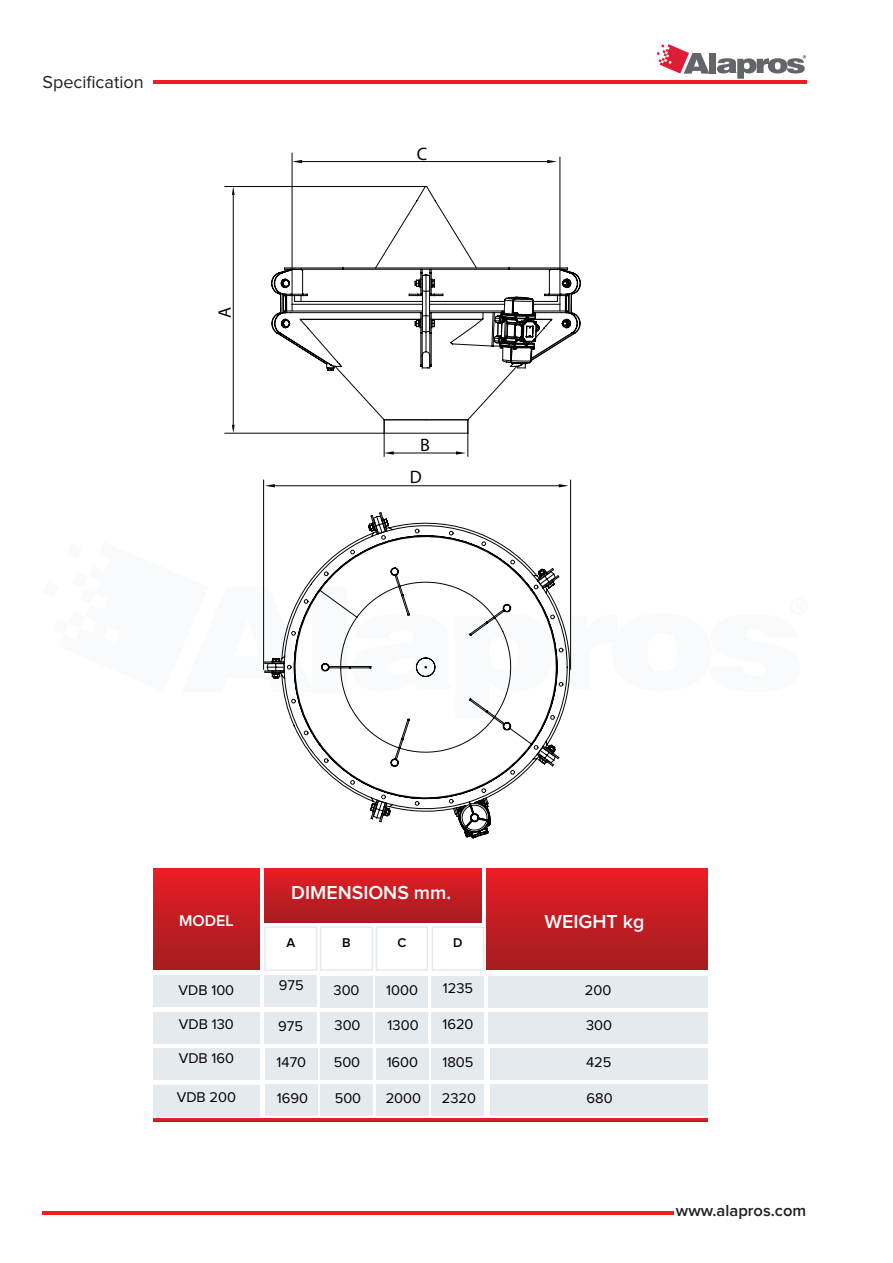
<style>
.page{position:relative;width:893px;height:1263px;background:#fff}
.page>*{position:absolute;margin:0;border:0;box-sizing:border-box;transform-origin:0 0}
.t1{font:600 19.5px "Proxima Nova";color:#fff}
.t2{font:18px "Proxima Nova";color:#231f20}
.t3{font:18px/31.7px "Myriad Pro";color:#040503;text-align:center}
.t4{font:600 16.5px "Proxima Nova";color:#231f20}
.t5{font:600 16.05px "Proxima Nova";color:#fff}
.t6{font:14.55px "Proxima Nova";color:#000}
.t7{font:600 13.2px "Proxima Nova";color:#000}
</style>
<div class="page">
<hr style="left:43px;top:1211px;width:631px;height:4px;background:#ee1d23">
<svg style="left:657px;top:44px;width:52px;height:30px"></svg>
<div style="left:709px;top:53px;width:7px;height:21px;background:#62656a"></div>
<svg style="left:717px;top:55px;width:89px;height:24px"></svg>
<hr style="left:153px;top:80px;width:653px;height:4px;background:#ee1d23">
<div style="left:153px;top:868px;width:107px;height:102px;background:linear-gradient(to bottom,#ea1d24,#a21d21)"></div>
<div style="left:153px;top:975px;width:107px;height:32px;background:#e5eaef"></div>
<div style="left:153px;top:1048px;width:107px;height:31px;background:#e5eaef"></div>
<div style="left:153px;top:1012px;width:107px;height:32px;background:#e5eaef"></div>
<div style="left:153px;top:1085px;width:107px;height:31px;background:#e5eaef"></div>
<div style="left:265px;top:868px;width:216px;height:54px;background:linear-gradient(to bottom,#ea1d24,#a41d21)"></div>
<div style="left:486px;top:868px;width:221px;height:102px;background:linear-gradient(to bottom,#ea1d24,#a21d21)"></div>
<svg style="left:153px;top:1119px;width:554px;height:3px;background:#ce1d22"></svg>
<div style="left:264px;top:975px;width:53px;height:32px;background:#e5eaef"></div>
<div style="left:264px;top:1012px;width:53px;height:32px;background:#e5eaef"></div>
<div style="left:264px;top:926px;width:53px;height:45px;border:1px solid #e5eaef"></div>
<div style="left:432px;top:976px;width:52px;height:31px;background:#e5eaef"></div>
<div style="left:432px;top:1012px;width:52px;height:32px;background:#e5eaef"></div>
<div style="left:432px;top:926px;width:52px;height:45px;border:1px solid #e5eaef"></div>
<div style="left:375px;top:976px;width:53px;height:31px;background:#e5eaef"></div>
<div style="left:320px;top:1048px;width:53px;height:32px;background:#e5eaef"></div>
<div style="left:431px;top:1048px;width:53px;height:32px;background:#e5eaef"></div>
<div style="left:490px;top:1048px;width:217px;height:32px;background:#e5eaef"></div>
<div style="left:488px;top:976px;width:219px;height:31px;background:#e5eaef"></div>
<div style="left:320px;top:976px;width:52px;height:31px;background:#e5eaef"></div>
<div style="left:265px;top:1048px;width:52px;height:32px;background:#e5eaef"></div>
<div style="left:376px;top:1048px;width:52px;height:32px;background:#e5eaef"></div>
<div style="left:375px;top:1012px;width:53px;height:32px;background:#e5eaef"></div>
<div style="left:320px;top:1084px;width:53px;height:32px;background:#e5eaef"></div>
<div style="left:431px;top:1084px;width:53px;height:32px;background:#e5eaef"></div>
<div style="left:490px;top:1084px;width:217px;height:32px;background:#e5eaef"></div>
<div style="left:488px;top:1012px;width:219px;height:32px;background:#e5eaef"></div>
<div style="left:320px;top:1012px;width:52px;height:32px;background:#e5eaef"></div>
<div style="left:265px;top:1084px;width:52px;height:32px;background:#e5eaef"></div>
<div style="left:376px;top:1084px;width:52px;height:32px;background:#e5eaef"></div>
<div style="left:376px;top:926px;width:52px;height:45px;border:1px solid #e5eaef"></div>
<div style="left:320px;top:926px;width:53px;height:45px;border:1px solid #e5eaef"></div>
<svg style="left:559px;top:274px;width:22px;height:63px"></svg>
<svg style="left:554px;top:280px;width:16px;height:208px"></svg>
<svg style="left:465px;top:516px;width:107px;height:322px"></svg>
<svg style="left:224px;top:186px;width:330px;height:648px"></svg>
<svg style="left:232px;top:187px;width:3px;height:8px"></svg>
<svg style="left:232px;top:425px;width:3px;height:8px"></svg>
<hr style="left:384px;top:420px;width:1px;height:36px;background:#040503">
<hr style="left:467px;top:420px;width:1px;height:36px;background:#040503">
<svg style="left:265px;top:484px;width:10px;height:3px"></svg>
<svg style="left:384px;top:451px;width:10px;height:4px"></svg>
<svg style="left:456px;top:451px;width:10px;height:4px"></svg>
<svg style="left:559px;top:484px;width:10px;height:3px"></svg>
<hr style="left:272px;top:485px;width:288px;height:1px;background:#040503">
<svg style="left:293px;top:160px;width:9px;height:3px"></svg>
<svg style="left:547px;top:160px;width:10px;height:3px"></svg>
<hr style="left:297px;top:161px;width:250px;height:1px;background:#040503">
<hr style="left:394px;top:453px;width:65px;height:1px;background:#040503">
<hr style="left:263px;top:480px;width:1px;height:189px;background:#040503">
<hr style="left:570px;top:480px;width:1px;height:189px;background:#040503">
<hr style="left:560px;top:157px;width:1px;height:146px;background:#040503">
<hr style="left:292px;top:153px;width:1px;height:151px;background:#040503">
<p class="t2" style="left:43px;top:74px;width:103px">Specification</p>
<p class="t3" style="left:209px;top:318px;width:13px;rotate:-90deg">A</p>
<p class="t3" style="left:417px;top:138px;width:12px">C</p>
<p class="t3" style="left:410px;top:429px;width:22px">B<br>D</p>
<h1 class="t1" style="left:291px;top:884px;width:161px">DIMENSIONS mm.</h1>
<p class="t5" style="left:179px;top:913px;width:56px">MODEL</p>
<h1 class="t1" style="left:545px;top:912px;width:101px">WEIGHT kg</h1>
<p class="t6" style="left:179px;top:983px;width:57px">VDB 100</p>
<p class="t6" style="left:179px;top:1018px;width:56px">VDB 130</p>
<p class="t7" style="left:286px;top:937px;width:10px">A</p>
<p class="t6" style="left:279px;top:979px;width:26px">975</p>
<p class="t6" style="left:278px;top:1019px;width:26px">975</p>
<p class="t7" style="left:397px;top:937px;width:10px">C</p>
<p class="t6" style="left:386px;top:983px;width:33px">1000</p>
<p class="t7" style="left:342px;top:937px;width:10px">B</p>
<p class="t7" style="left:453px;top:937px;width:11px">D</p>
<p class="t6" style="left:443px;top:981px;width:32px">1235</p>
<p class="t6" style="left:442px;top:1017px;width:33px">1620</p>
<p class="t6" style="left:334px;top:983px;width:28px">300</p>
<p class="t6" style="left:585px;top:983px;width:28px">200</p>
<p class="t6" style="left:335px;top:1019px;width:28px">300</p>
<p class="t6" style="left:586px;top:1019px;width:28px">300</p>
<p class="t6" style="left:388px;top:1019px;width:32px">1300</p>
<p class="t6" style="left:179px;top:1051px;width:57px">VDB 160</p>
<p class="t6" style="left:277px;top:1056px;width:31px">1470</p>
<p class="t6" style="left:387px;top:1056px;width:33px">1600</p>
<p class="t6" style="left:334px;top:1056px;width:28px">500</p>
<p class="t6" style="left:442px;top:1056px;width:33px">1805</p>
<p class="t6" style="left:586px;top:1056px;width:27px">425</p>
<p class="t6" style="left:177px;top:1090px;width:61px">VDB 200</p>
<p class="t6" style="left:277px;top:1091px;width:33px">1690</p>
<p class="t6" style="left:386px;top:1091px;width:37px">2000</p>
<p class="t6" style="left:335px;top:1091px;width:28px">500</p>
<p class="t6" style="left:442px;top:1091px;width:36px">2320</p>
<p class="t6" style="left:587px;top:1091px;width:28px">680</p>
<p class="t4" style="left:676px;top:1203px;width:132px">www.alapros.com</p>
</div>
